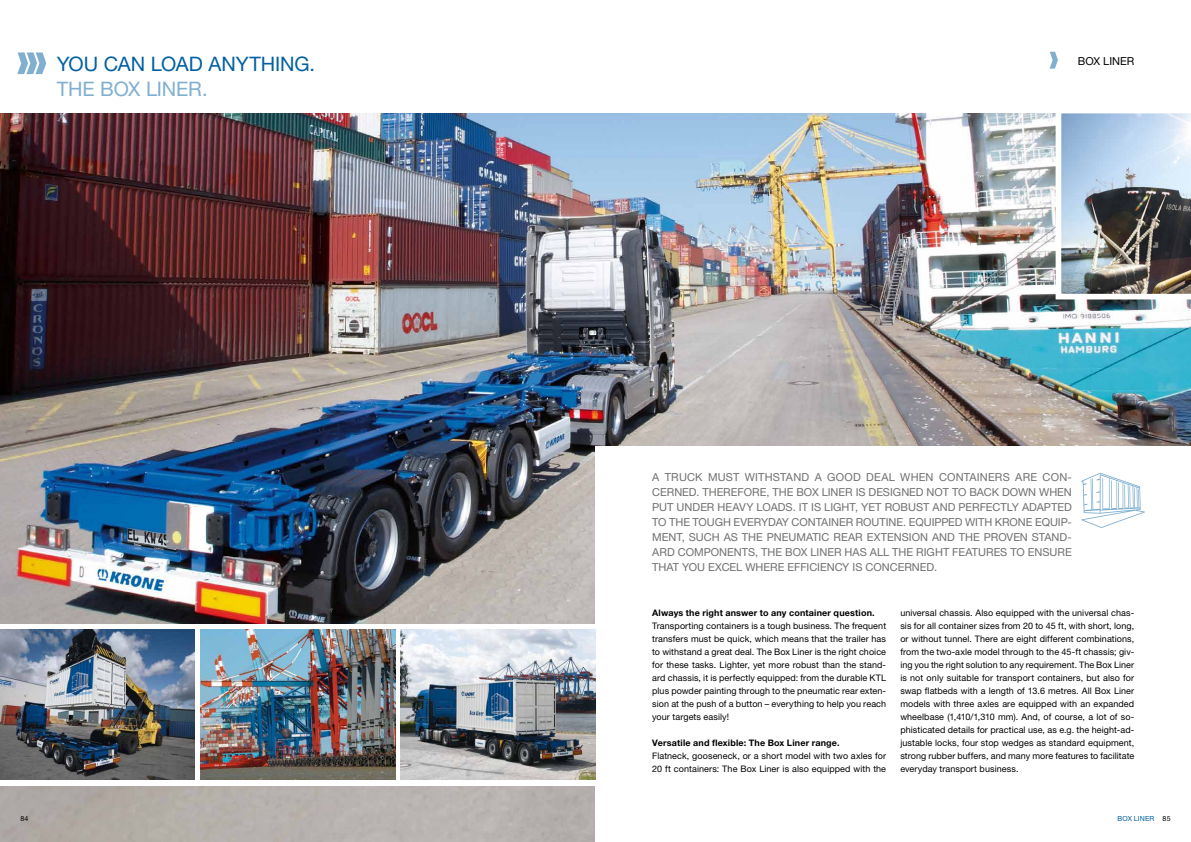
<style>
.page{position:relative;width:1191px;height:842px;background:#fff}
.page>*{position:absolute;margin:0;border:0;box-sizing:border-box;transform-origin:0 0}
.t1{font:20px/25px "Helvetica Neue LT Std";letter-spacing:-.005em;color:#0060a1}
.t2{font:11px/15px "Helvetica Neue LT Std";color:#6f6f6e}
.t3{font:11px "Helvetica Neue LT Std";color:#000}
.t4{font:9px/13px "Helvetica Neue LT Std";letter-spacing:.01em;color:#000}
.t5{font:7px "Helvetica Neue LT Std";color:#0060a1}
.t6{font:7px "Helvetica Neue LT Std";color:#000}
.t7{font:7px "Helvetica Neue LT Std";color:#000}
.s1{color:#80afd0}
.s2{font-weight:700}
</style>
<div class="page">
<img style="left:0;top:113px;width:1191px;height:729px">
<div style="left:595px;top:447px;width:596px;height:395px;background:#fff"></div>
<img style="left:1052px;top:113px;width:139px;height:189px">
<svg style="left:17px;top:52px;width:29px;height:22px"></svg>
<svg style="left:1049px;top:52px;width:9px;height:17px"></svg>
<div style="left:0;top:624px;width:595px;height:161px;background:#fff"></div>
<img style="left:200px;top:629px;width:195px;height:151px">
<img style="left:0;top:629px;width:195px;height:151px">
<img style="left:401px;top:629px;width:194px;height:151px">
<svg style="left:1081px;top:473px;width:64px;height:55px"></svg>
<p class="t1" style="left:57px;top:51px;width:260px">YOU CAN LOAD ANYTHING.<br><span class="s1">The Box Li ner.</span></p>
<p class="t3" style="left:1077px;top:54px;width:50px">Box Li ner</p>
<p class="t2" style="left:652px;top:469px;width:421px">A TRUCK MUST WITHSTAND A GOOD DEAL WHEN CONTAINERS ARE CON - CERN ED. THEREFORE, THE BOX LIN ER IS DESIGN ED NOT TO BACK DOWN WHEN PUT UN DER HEAVY LOADS. IT IS LIGHT, YET ROBUST AND PERFECTLY ADAPTED TO THE TOUGH EVERYDAY CONTAINER ROUTINE. Equipped</p>
<p class="t2" style="left:965px;top:514px;width:8px">with</p>
<p class="t2" style="left:994px;top:514px;width:79px">Krone equip-</p>
<p class="t2" style="left:652px;top:529px;width:98px">ment, such as the</p>
<p class="t2" style="left:767px;top:529px;width:37px">Pneumatic</p>
<p class="t2" style="left:833px;top:529px;width:9px">rear</p>
<p class="t2" style="left:866px;top:529px;width:8px">exte</p>
<p class="t2" style="left:893px;top:529px;width:74px">nsion and the</p>
<p class="t2" style="left:984px;top:529px;width:8px">prove</p>
<p class="t2" style="left:1020px;top:529px;width:53px">n stand-</p>
<p class="t2" style="left:652px;top:544px;width:9px">ard</p>
<p class="t2" style="left:678px;top:544px;width:10px">compo</p>
<p class="t2" style="left:719px;top:544px;width:50px">nents, the</p>
<p class="t2" style="left:785px;top:544px;width:68px">Box Liner has</p>
<p class="t2" style="left:869px;top:544px;width:8px">all</p>
<p class="t2" style="left:892px;top:544px;width:8px">the</p>
<p class="t2" style="left:916px;top:544px;width:8px">right</p>
<p class="t2" style="left:952px;top:544px;width:8px">feat</p>
<p class="t2" style="left:978px;top:544px;width:16px">ures</p>
<p class="t2" style="left:1010px;top:544px;width:55px">to ensure</p>
<p class="t2" style="left:652px;top:559px;width:8px">that</p>
<p class="t2" style="left:682px;top:559px;width:34px">yo u excel</p>
<p class="t2" style="left:745px;top:559px;width:9px">where</p>
<p class="t2" style="left:787px;top:559px;width:7px">efficie</p>
<p class="t2" style="left:826px;top:559px;width:72px">ncy isconcer</p>
<p class="t2" style="left:912px;top:559px;width:27px">ned.</p>
<p class="t4" style="left:652px;top:606px;width:235px"><span class="s2">Always the right answer to any container question.<br></span>Transporting containers is a tough business. The frequent transfers must be quick, which means that the trailer has to withstand a great deal. The Box Liner is the right choice for these tasks. Lighter, yet more robust than the stand&shy;ard chassis, it is perfectly equipped: from the durable KTL plus powder painting through to the pneumatic rear exten&shy;sion at the push of a button – everything to help you reach your targets easily!</p>
<p class="t4" style="left:652px;top:736px;width:235px"><span class="s2">Versatile and flexible: The Box Liner range.<br></span>Flatneck, gooseneck, or a short model with two axles for<br>20 ft containers: The Box Liner is also equipped with the</p>
<p class="t4" style="left:900px;top:606px;width:235px;text-align:justify">universal chassis. Also equipped with the universal chas&shy;sis for all container sizes from 20 to 45 ft, with short, long, or without tunnel. There are eight different combinations, from the two-axle model through to the 45-ft chassis; giv&shy;ing you the right solution to any requirement. The Box Liner is not only suitable for transport containers, but also for swap flatbeds with a length of 13.6 metres. All Box Liner models with three axles are equipped with an expanded wheelbase (1,410/1,310 mm). And, of course, a lot of so&shy;phisticated details for practical use, as e.g. the height-ad&shy;justable locks, four stop wedges as standard equipment, strong rubber buffers, and many more features to facilitate everyday transport business.</p>
<p class="t6" style="left:20px;top:815px;width:9px">84</p>
<p class="t5" style="left:1117px;top:815px;width:33px">Box Li ner</p>
<p class="t7" style="left:1162px;top:815px;width:9px">85</p>
</div>
